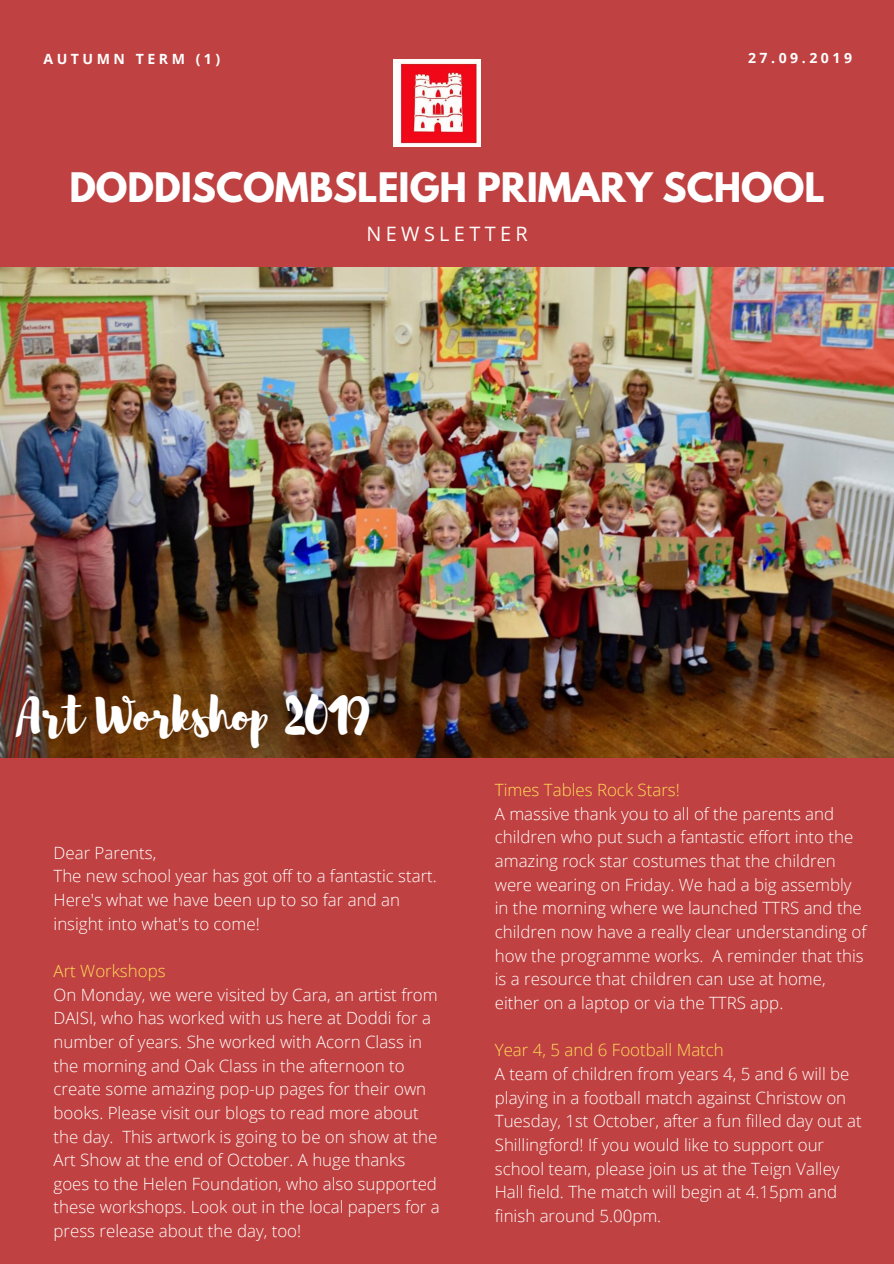
<style>
.page{position:relative;width:894px;height:1264px;background:#fff}
.page>*{position:absolute;margin:0;border:0;box-sizing:border-box;transform-origin:0 0}
.t1{font:47.55px "Brusher";color:#fff}
.t2{font:700 36px "League Spartan";color:#fff}
.t3{font:19.8px "Open Sans";letter-spacing:.22em;color:#fff}
.t4{font:300 16.95px/23.7px "Open Sans";color:#fff}
.t5{font:300 16.95px "Open Sans";color:#ffde59}
.t6{font:700 14.1px "Open Sans";letter-spacing:.25em;color:#fff}
</style>
<div class="page">
<div style="left:0;top:0;width:893px;height:1263px;background:#c04141"></div>
<img style="left:393px;top:59px;width:87px;height:87px">
<img style="left:0;top:268px;width:893px;height:489px">
<p class="t6" style="left:44px;top:49px;width:178px">AUTUMN TERM (1)</p>
<p class="t6" style="left:747px;top:48px;width:105px">27.09.2019</p>
<h2 class="t2" style="left:69px;top:170px;width:756px">DODDISCOMBSLEIGH PRIMARY SCHOOL</h2>
<p class="t3" style="left:366px;top:220px;width:163px">NEWSLETTER</p>
<h1 class="t1" style="left:20px;top:684px;width:350px">Art Workshop 2019</h1>
<p class="t4" style="left:53px;top:840px;width:385px">Dear Parents,<br>The new school year has got off to a fantastic start.<br>Here's what we have been up to so far and an insight into what's to come!</p>
<p class="t5" style="left:53px;top:958px;width:113px">Art Workshops</p>
<p class="t4" style="left:53px;top:982px;width:388px">On Monday, we were visited by Cara, an artist from DAISI, who has worked with us here at Doddi for a number of years. She worked with Acorn Class in the morning and Oak Class in the afternoon to create some amazing pop-up pages for their own books. Please visit our blogs to read more about the day. This artwork is going to be on show at the Art Show at the end of October. A huge thanks goes to the Helen Foundation, who also supported these workshops. Look out in the local papers for a press release about the day, too!</p>
<p class="t5" style="left:494px;top:778px;width:186px">Times Tables Rock Stars!</p>
<p class="t4" style="left:494px;top:801px;width:373px">A massive thank you to all of the parents and children who put such a fantastic effort into the amazing rock star costumes that the children were wearing on Friday. We had a big assembly in the morning where we launched TTRS and the children now have a really clear understanding of how the programme works. A reminder that this is a resource that children can use at home, either on a laptop or via the TTRS app.</p>
<p class="t5" style="left:494px;top:1038px;width:230px">Year 4, 5 and 6 Football Match</p>
<p class="t4" style="left:494px;top:1061px;width:368px">A team of children from years 4, 5 and 6 will be playing in a football match against Christow on Tuesday, 1st October, after a fun filled day out at Shillingford! If you would like to support our school team, please join us at the Teign Valley Hall field. The match will begin at 4.15pm and finish around 5.00pm.</p>
</div>
